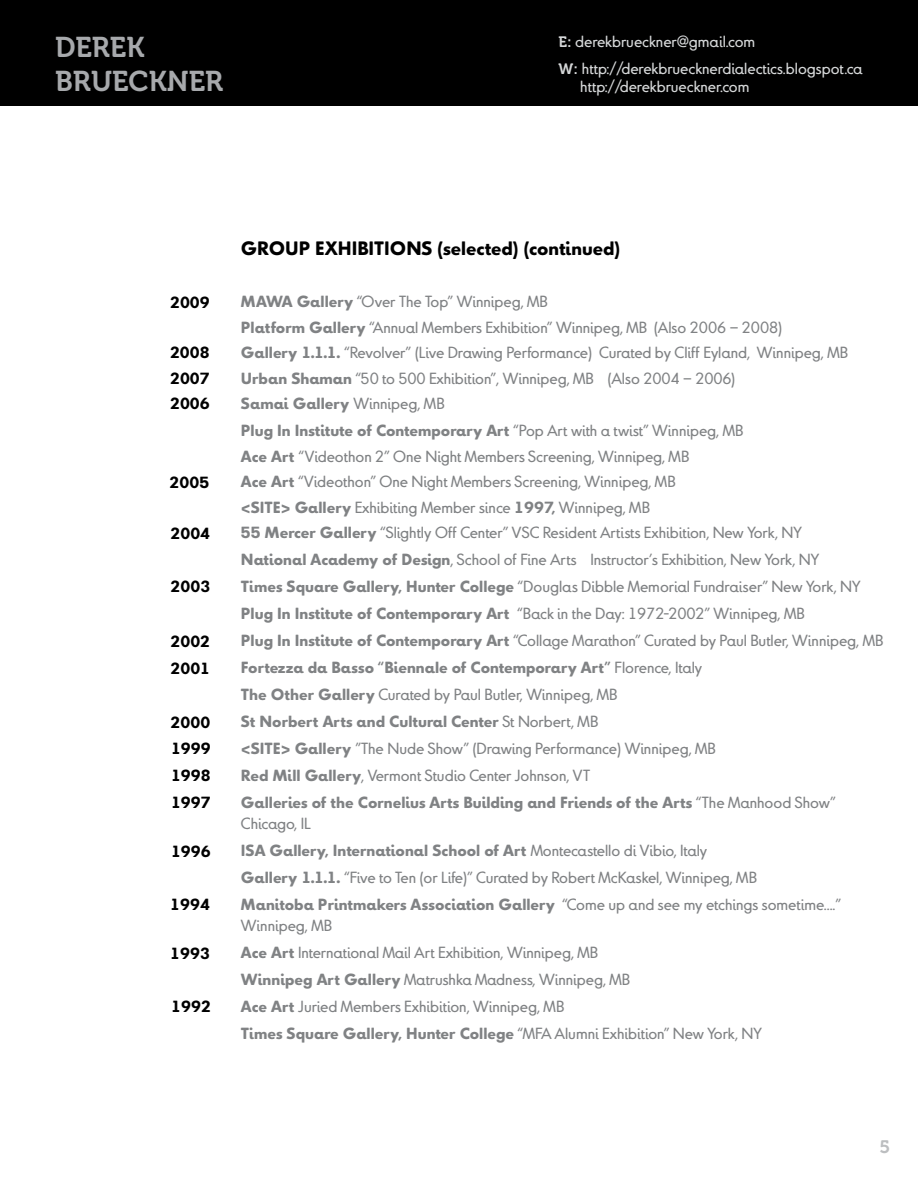
<style>
.page{position:relative;width:918px;height:1188px;background:#fff}
.page>*{position:absolute;margin:0;border:0;box-sizing:border-box;transform-origin:0 0}
.t1{font:28.5px/34.2px "Museo 700";color:#a7a9ac}
.t2{font:700 18px "Truvia";color:#000}
.t3{font:18px "Museo 700";color:#bcbec0}
.t4{font:15px/27px "Truvia";color:#808284}
.t5{font:15px/27px "Truvia";color:#d5d7d8}
.t6{font:700 15px/26.8px "Truvia";color:#000;text-align:justify}
.s1{font-family:"Museo 700"}
.s2{font-weight:700}
</style>
<div class="page">
<div style="left:0;top:1px;width:918px;height:105px;background:#000"></div>
<h1 class="t1" style="left:55px;top:31px;width:170px">DEREK<br>BRUECKNER</h1>
<p class="t5" style="left:558px;top:29px;width:305px"><span class="s1">E:</span> derekbrueckner@gmail.com<br><span class="s1">W:</span> http://derekbruecknerdialectics.blogspot.ca</p>
<p class="t5" style="left:580px;top:74px;width:171px">http://derekbrueckner.com</p>
<p class="t6" style="left:170px;top:289px;width:41px">2009</p>
<p class="t6" style="left:170px;top:340px;width:41px;line-height:25.5px">2008<br>2007<br>2006</p>
<p class="t6" style="left:170px;top:469px;width:41px">2005</p>
<p class="t6" style="left:171px;top:520px;width:41px">2004</p>
<p class="t6" style="left:171px;top:573px;width:41px">2003</p>
<p class="t6" style="left:171px;top:628px;width:41px">2002<br>2001</p>
<p class="t6" style="left:171px;top:709px;width:42px">2000<br>1999<br>1998<br>1997</p>
<p class="t6" style="left:171px;top:838px;width:41px">1996</p>
<p class="t6" style="left:170px;top:891px;width:41px">1994</p>
<p class="t6" style="left:170px;top:941px;width:41px">1993</p>
<p class="t6" style="left:171px;top:994px;width:41px">1992</p>
<p class="t2" style="left:241px;top:236px;width:381px">GROUP EXHIBITIONS (selected) (continued)</p>
<p class="t4" style="left:241px;top:289px;width:609px;line-height:25.5px"><span class="s2">MAWA Gallery</span> “Over The Top” Winnipeg, MB<br><span class="s2">Platform Gallery</span> “Annual Members Exhibition” Winnipeg, MB (Also 2006 – 2008)<br><span class="s2">Gallery 1.1.1.</span> “Revolver” (Live Drawing Performance) Curated by Cliff Eyland, Winnipeg, MB <span class="s2">Urban Shaman</span> “50 to 500 Exhibition”, Winnipeg, MB (Also 2004 – 2006)<br><span class="s2">Samai Gallery</span> Winnipeg, MB</p>
<p class="t4" style="left:241px;top:418px;width:562px;line-height:25.5px"><span class="s2">Plug In Institute of Contemporary Art</span> “Pop Art with a twist” Winnipeg, MB<br><span class="s2">Ace Art</span> “Videothon 2” One Night Members Screening, Winnipeg, MB<br><span class="s2">Ace Art</span> “Videothon” One Night Members Screening, Winnipeg, MB<br><span class="s2">&lt;SITE&gt; Gallery</span> Exhibiting Member since <span class="s2">1997,</span> Winnipeg, MB<br><span class="s2">55 Mercer Gallery</span> “Slightly Off Center” VSC Resident Artists Exhibition, New York, NY</p>
<p class="t4" style="left:241px;top:546px;width:644px"><span class="s2">National Academy of Design</span>, School of Fine Arts Instructor’s Exhibition, New York, NY<br><span class="s2">Times Square Gallery, Hunter College</span> “Douglas Dibble Memorial Fundraiser” New York, NY <span class="s2">Plug In Institute of Contemporary Art</span> “Back in the Day: 1972-2002” Winnipeg, MB<br><span class="s2">Plug In Institute of Contemporary Art</span> “Collage Marathon” Curated by Paul Butler, Winnipeg, MB <span class="s2">Fortezza da Basso “Biennale of Contemporary Art”</span> Florence, Italy<br><span class="s2">The Other Gallery</span> Curated by Paul Butler, Winnipeg, MB<br><span class="s2">St Norbert Arts and Cultural Center</span> St Norbert, MB<br><span class="s2">&lt;SITE&gt; Gallery</span> ”The Nude Show” (Drawing Performance) Winnipeg, MB<br><span class="s2">Red Mill Gallery</span>, Vermont Studio Center Johnson, VT<br><span class="s2">Galleries of the Cornelius Arts Building and Friends of the Arts</span> “The Manhood Show”</p>
<p class="t4" style="left:241px;top:810px;width:602px">Chicago, IL<br><span class="s2">ISA Gallery, International School of Art</span> Montecastello di Vibio, Italy<br><span class="s2">Gallery 1.1.1.</span> “Five to Ten (or Life)” Curated by Robert McKaskel, Winnipeg, MB<br><span class="s2">Manitoba Printmakers Association Gallery</span> “Come up and see my etchings sometime....”</p>
<p class="t4" style="left:241px;top:912px;width:523px">Winnipeg, MB<br><span class="s2">Ace Art</span> International Mail Art Exhibition, Winnipeg, MB<br><span class="s2">Winnipeg Art Gallery</span> Matrushka Madness, Winnipeg, MB<br><span class="s2">Ace Art</span> Juried Members Exhibition, Winnipeg, MB<br><span class="s2">Times Square Gallery, Hunter College</span> “MFA Alumni Exhibition” New York, NY</p>
<p class="t3" style="left:879px;top:1137px;width:12px">5</p>
</div>
